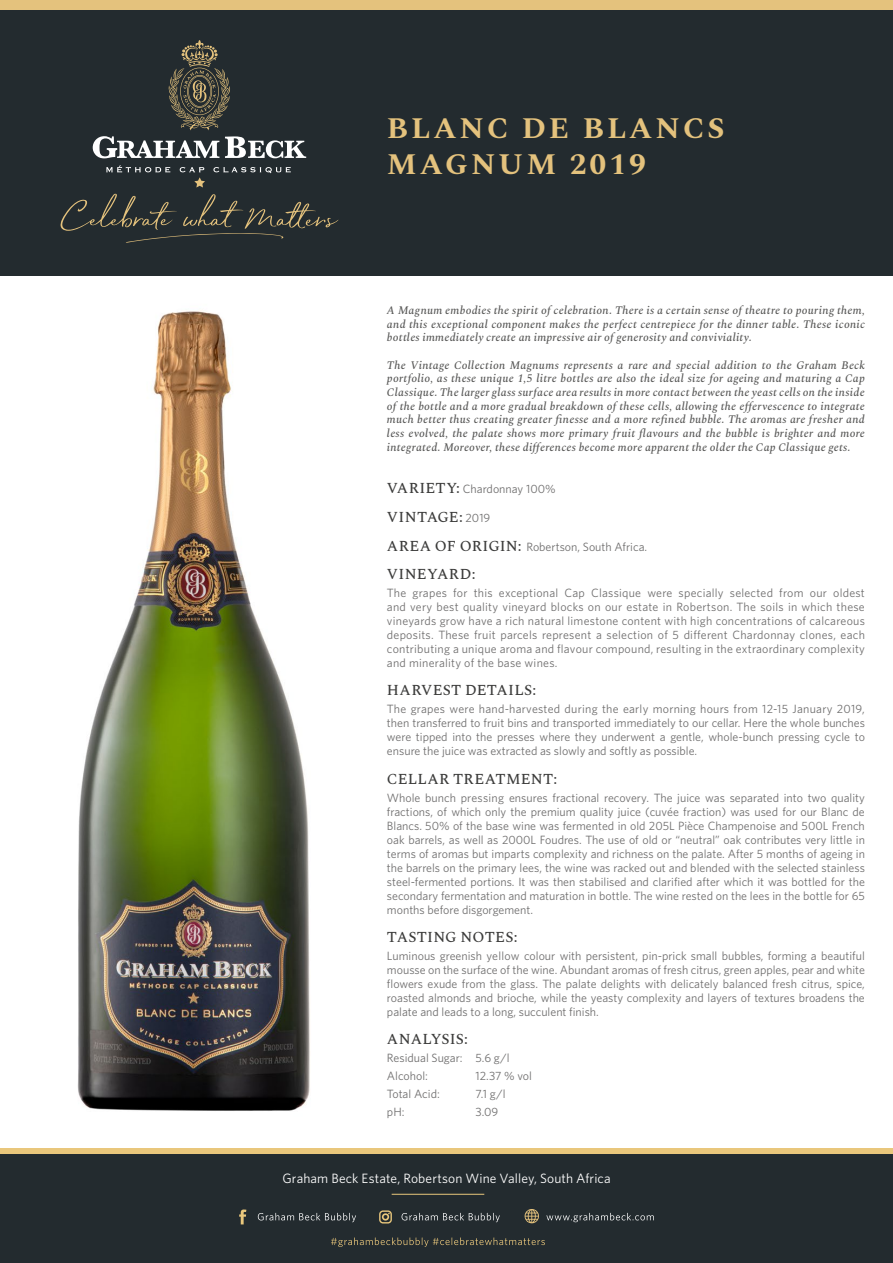
<style>
.page{position:relative;width:893px;height:1263px;background:#fff}
.page>*{position:absolute;margin:0;border:0;box-sizing:border-box;transform-origin:0 0}
.t1{font:700 30px/36px "Spectral";letter-spacing:.1em;color:#e4c27d}
.t2{font:500 15px "Spectral";letter-spacing:.015em;color:#3c3c3b}
.t3{font:13.5px "Whitney";letter-spacing:.01em;color:#fff}
.t4{font:12px/14px "Whitney";color:#706f6f;text-align:justify}
.t5{font:italic 500 11.4px/13.6px "Spectral";letter-spacing:.025em;color:#575756;text-align:justify}
.s1{font-family:"Spectral";font-weight:500;font-size:15px;color:#3c3c3b}
.s2{font-family:"Whitney";font-weight:400;font-size:12px;color:#706f6f}
</style>
<div class="page">
<div style="left:0;top:0;width:893px;height:275px;background:#232b2f"></div>
<div style="left:0;top:0;width:893px;height:10px;background:#e4c27d"></div>
<svg style="left:60px;top:194px;width:279px;height:49px"></svg>
<svg style="left:106px;top:165px;width:64px;height:7px"></svg>
<svg style="left:213px;top:167px;width:78px;height:6px"></svg>
<svg style="left:180px;top:167px;width:25px;height:21px"></svg>
<svg style="left:93px;top:136px;width:126px;height:22px"></svg>
<svg style="left:225px;top:136px;width:81px;height:22px"></svg>
<svg style="left:169px;top:40px;width:61px;height:90px"></svg>
<img style="left:77px;top:311px;width:233px;height:800px">
<div style="left:0;top:1148px;width:893px;height:17px;background:#e9c77c"></div>
<div style="left:0;top:1154px;width:893px;height:109px;background:#232b2f"></div>
<hr style="left:392px;top:1194px;width:92px;height:1px;background:#e9c77c">
<svg style="left:331px;top:1237px;width:214px;height:10px"></svg>
<svg style="left:379px;top:1210px;width:13px;height:13px"></svg>
<svg style="left:239px;top:1209px;width:7px;height:15px"></svg>
<svg style="left:525px;top:1209px;width:14px;height:14px"></svg>
<svg style="left:546px;top:1213px;width:108px;height:9px"></svg>
<svg style="left:258px;top:1213px;width:98px;height:9px"></svg>
<svg style="left:402px;top:1213px;width:98px;height:9px"></svg>
<h1 class="t1" style="left:387px;top:108px;width:339px">BLANC DE BLANCS<br>MAGNUM 2019</h1>
<p class="t5" style="left:387px;top:302px;width:479px">A Magnum embodies the spirit of celebration. There is a certain sense of theatre to pouring them, and this exceptional component makes the perfect centrepiece for the dinner table. These iconic bottles immediately create an impressive air of generosity and conviviality.</p>
<p class="t5" style="left:387px;top:357px;width:479px">The Vintage Collection Magnums represents a rare and special addition to the Graham Beck portfolio, as these unique 1,5 litre bottles are also the ideal size for ageing and maturing a Cap Classique. The larger glass surface area results in more contact between the yeast cells on the inside of the bottle and a more gradual breakdown of these cells, allowing the effervescence to integrate much better thus creating greater finesse and a more refined bubble. The aromas are fresher and less evolved, the palate shows more primary fruit flavours and the bubble is brighter and more integrated. Moreover, these differences become more apparent the older the Cap Classique gets.</p>
<p class="t4" style="left:387px;top:482px;width:170px"><span class="s1">VARIETY:</span> Chardonnay 100%</p>
<p class="t2" style="left:387px;top:506px;width:105px">VINTAGE: <span class="s2">2019</span></p>
<p class="t4" style="left:387px;top:539px;width:262px"><span class="s1">AREA OF ORIGIN:</span> Robertson, South Africa.</p>
<p class="t2" style="left:387px;top:563px;width:90px">VINEYARD:</p>
<p class="t4" style="left:387px;top:586px;width:479px">The grapes for this exceptional Cap Classique were specially selected from our oldest and very best quality vineyard blocks on our estate in Robertson. The soils in which these vineyards grow have a rich natural limestone content with high concentrations of calcareous deposits. These fruit parcels represent a selection of 5 different Chardonnay clones, each contributing a unique aroma and flavour compound, resulting in the extraordinary complexity and minerality of the base wines.</p>
<p class="t2" style="left:387px;top:680px;width:151px">HARVEST DETAILS:</p>
<p class="t4" style="left:387px;top:702px;width:479px">The grapes were hand-harvested during the early morning hours from 12-15 January 2019, then transferred to fruit bins and transported immediately to our cellar. Here the whole bunches were tipped into the presses where they underwent a gentle, whole-bunch pressing cycle to ensure the juice was extracted as slowly and softly as possible.</p>
<p class="t2" style="left:387px;top:768px;width:172px">CELLAR TREATMENT:</p>
<p class="t4" style="left:387px;top:790px;width:479px">Whole bunch pressing ensures fractional recovery. The juice was separated into two quality fractions, of which only the premium quality juice (cuvée fraction) was used for our Blanc de Blancs. 50% of the base wine was fermented in old 205L Pièce Champenoise and 500L French oak barrels, as well as 2000L Foudres. The use of old or “neutral” oak contributes very little in terms of aromas but imparts complexity and richness on the palate. After 5 months of ageing in the barrels on the primary lees, the wine was racked out and blended with the selected stainless steel-fermented portions. It was then stabilised and clarified after which it was bottled for the secondary fermentation and maturation in bottle. The wine rested on the lees in the bottle for 65 months before disgorgement.</p>
<p class="t2" style="left:387px;top:926px;width:132px">TASTING NOTES:</p>
<p class="t4" style="left:387px;top:949px;width:479px">Luminous greenish yellow colour with persistent, pin-prick small bubbles, forming a beautiful mousse on the surface of the wine. Abundant aromas of fresh citrus, green apples, pear and white flowers exude from the glass. The palate delights with delicately balanced fresh citrus, spice, roasted almonds and brioche, while the yeasty complexity and layers of textures broadens the palate and leads to a long, succulent finish.</p>
<p class="t2" style="left:387px;top:1028px;width:82px">ANALYSIS:</p>
<p class="t4" style="left:387px;top:1049px;width:124px;line-height:18px">Residual Sugar: 5.6 g/l<br>Alcohol:</p>
<p class="t4" style="left:475px;top:1069px;width:58px">12.37 % vol</p>
<p class="t4" style="left:387px;top:1087px;width:54px">Total Acid:</p>
<p class="t4" style="left:475px;top:1087px;width:31px">7.1 g/l</p>
<p class="t4" style="left:387px;top:1105px;width:19px">pH:</p>
<p class="t4" style="left:475px;top:1105px;width:24px">3.09</p>
<p class="t3" style="left:282px;top:1170px;width:330px">Graham Beck Estate, Robertson Wine Valley, South Africa</p>
</div>
